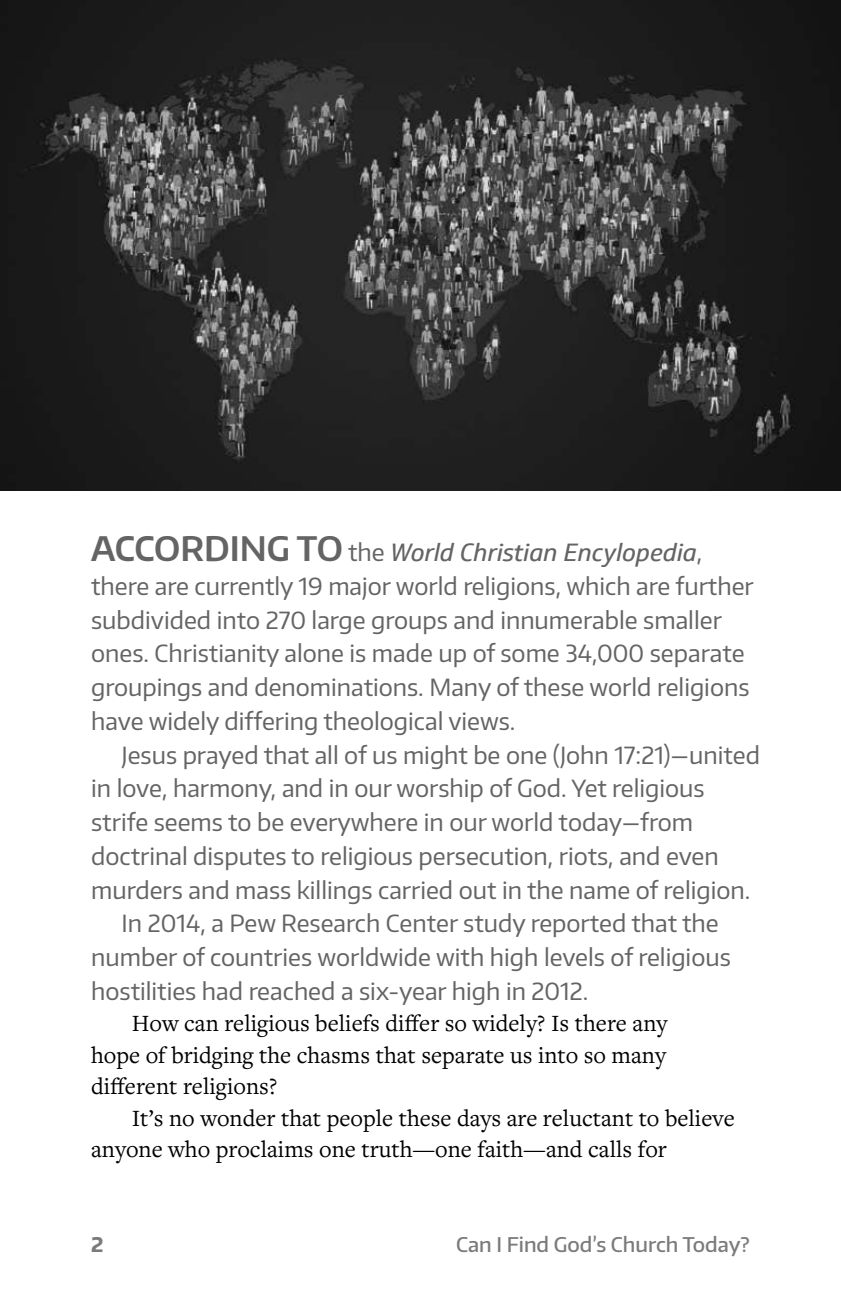
<style>
.page{position:relative;width:841px;height:1296px;background:#fff}
.page>*{position:absolute;margin:0;border:0;box-sizing:border-box;transform-origin:0 0}
.Body_Indented{font:24.3px/31.5px "Freight Text Pro";color:#000;text-align:justify}
.Opener{font:italic 24.3px "Soleto";letter-spacing:-.015em;color:#646464;scale:1.05 1}
.Opener-2{font:23.62px/33.8px "Encode Sans";color:#646464}
.t1{font:500 20.25px "Encode Sans";color:#7b7b7b}
.t2{font:700 20.25px "Encode Sans";color:#7b7b7b}
.s1{font-family:"Encode Sans";font-weight:600;font-style:normal;font-size:33.75px}
.s2{font-family:"Encode Sans";font-style:normal;font-size:23.62px}
</style>
<div class="page">
<img style="left:0;top:0;width:840px;height:491px">
<p class="Opener" style="left:91px;top:538px;width:583px"><span class="s1">ACCORDING TO</span> <span class="s2">the</span> World Christian Encylopedia<span class="s2">,</span></p>
<p class="Opener-2" style="left:91px;top:568px;width:664px">there are currently 19 major world religions, which are further subdivided into 270 large groups and innumerable smaller ones. Christianity alone is made up of some 34,000 separate groupings and denominations. Many of these world religions have widely differing theological views.</p>
<p class="Opener-2" style="left:91px;top:737px;width:670px;text-indent:30px">Jesus prayed that all of us might be one (John 17:21)—united in love, harmony, and in our worship of God. Yet religious strife seems to be everywhere in our world today—from doctrinal disputes to religious persecution, riots, and even murders and mass killings carried out in the name of religion.</p>
<p class="Opener-2" style="left:91px;top:906px;width:641px;text-indent:30px">In 2014, a Pew Research Center study reported that the number of countries worldwide with high levels of religious hostilities had reached a six-year high in 2012.</p>
<p class="Body_Indented" style="left:91px;top:1007px;width:577px;text-indent:40px">How can religious beliefs differ so widely? Is there any hope of bridging the chasms that separate us into so many different religions?</p>
<p class="Body_Indented" style="left:91px;top:1101px;width:645px;text-indent:40px">It’s no wonder that people these days are reluctant to believe anyone who proclaims one truth—one faith—and calls for</p>
<p class="t2" style="left:91px;top:1231px;width:14px">2</p>
<p class="t1" style="left:456px;top:1231px;width:295px">Can I Find God’s Church Today?</p>
</div>
